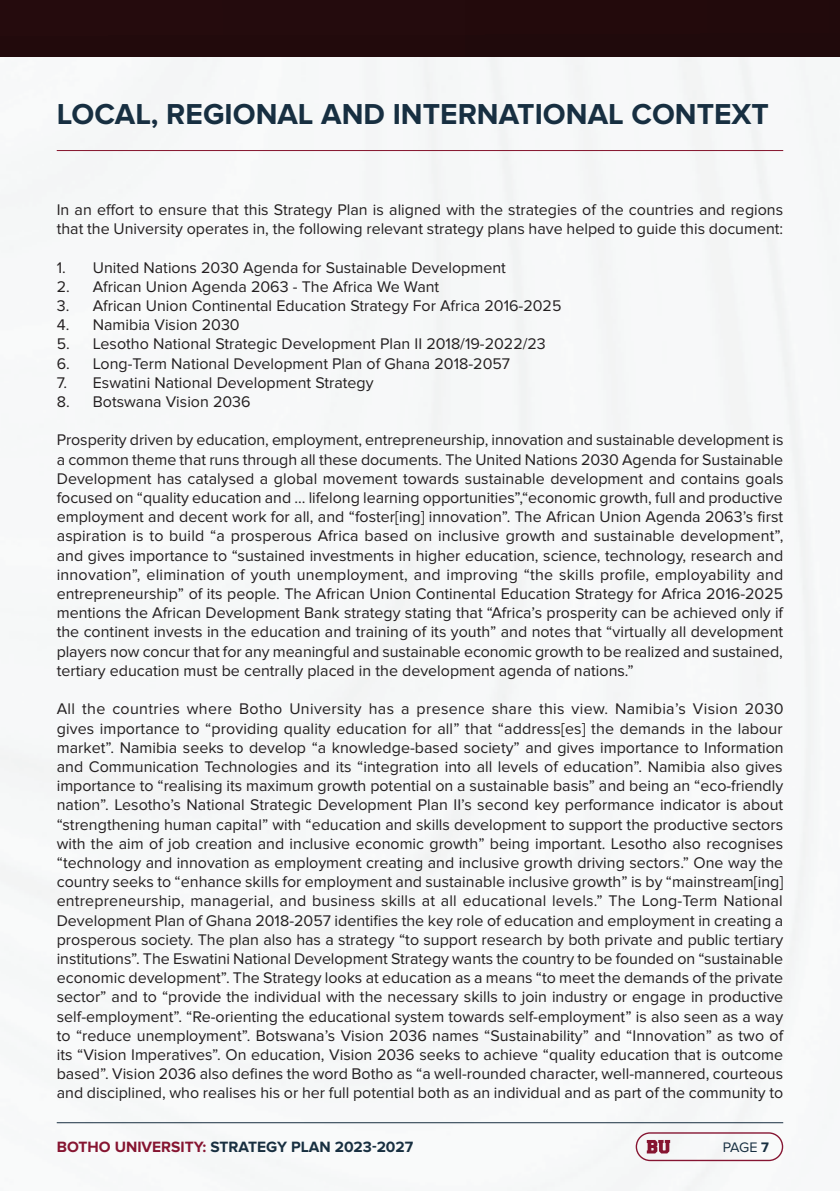
<style>
.page{position:relative;width:840px;height:1191px;background:#fff}
.page>*{position:absolute;margin:0;border:0;box-sizing:border-box;transform-origin:0 0}
.t1{font:700 30px "Proxima Nova";color:#172f41}
.t2{font:16px/19.2px "Proxima Nova";color:#231f20;text-align:justify}
.t3{font:700 15.4px "Proxima Nova";color:#182f40}
.t4{font:14.2px "Proxima Nova";color:#172f41}
.s1{color:#861531}
.s2{font-weight:700}
</style>
<div class="page">
<img style="left:0;top:57px;width:837px;height:1134px">
<div style="left:0;top:0;width:839px;height:57px;background:#230a0c"></div>
<hr style="left:57px;top:1122px;width:725px;height:1px;background:#182f40">
<svg style="left:646px;top:1140px;width:23px;height:13px"></svg>
<hr style="left:57px;top:150px;width:725px;height:1px;background:#85142c">
<div style="left:635px;top:1132px;width:147px;height:29px;border:1px solid #861532;border-radius:14px"></div>
<h1 class="t1" style="left:57px;top:97px;width:713px">LOCAL, REGIONAL AND INTERNATIONAL CONTEXT</h1>
<p class="t2" style="left:57px;top:200px;width:727px">In an effort to ensure that this Strategy Plan is aligned with the strategies of the countries and regions that the University operates in, the following relevant strategy plans have helped to guide this document:</p>
<p class="t2" style="left:57px;top:258px;width:450px">1. United Nations 2030 Agenda for Sustainable Development</p>
<p class="t2" style="left:57px;top:277px;width:384px">2. African Union Agenda 2063 - The Africa We Want</p>
<p class="t2" style="left:57px;top:296px;width:506px">3. African Union Continental Education Strategy For Africa 2016-2025</p>
<p class="t2" style="left:57px;top:315px;width:184px">4. Namibia Vision 2030</p>
<p class="t2" style="left:57px;top:335px;width:490px">5. Lesotho National Strategic Development Plan II 2018/19-2022/23</p>
<p class="t2" style="left:57px;top:354px;width:454px">6. Long-Term National Development Plan of Ghana 2018-2057</p>
<p class="t2" style="left:57px;top:373px;width:318px">7. Eswatini National Development Strategy</p>
<p class="t2" style="left:57px;top:392px;width:195px">8. Botswana Vision 2036</p>
<p class="t2" style="left:57px;top:431px;width:728px">Prosperity driven by education, employment, entrepreneurship, innovation and sustainable development is a common theme that runs through all these documents. The United Nations 2030 Agenda for Sustainable Development has catalysed a global movement towards sustainable development and contains goals focused on “quality education and … lifelong learning opportunities”,“economic growth, full and productive employment and decent work for all, and “foster[ing] innovation”. The African Union Agenda 2063’s first aspiration is to build “a prosperous Africa based on inclusive growth and sustainable development”, and gives importance to “sustained investments in higher education, science, technology, research and innovation”, elimination of youth unemployment, and improving “the skills profile, employability and entrepreneurship” of its people. The African Union Continental Education Strategy for Africa 2016-2025 mentions the African Development Bank strategy stating that “Africa’s prosperity can be achieved only if the continent invests in the education and training of its youth” and notes that “virtually all development players now concur that for any meaningful and sustainable economic growth to be realized and sustained, tertiary education must be centrally placed in the development agenda of nations.”</p>
<p class="t2" style="left:57px;top:699px;width:728px">All the countries where Botho University has a presence share this view. Namibia’s Vision 2030 gives importance to “providing quality education for all” that “address[es] the demands in the labour market”. Namibia seeks to develop “a knowledge-based society” and gives importance to Information and Communication Technologies and its “integration into all levels of education”. Namibia also gives importance to “realising its maximum growth potential on a sustainable basis” and being an “eco-friendly nation”. Lesotho’s National Strategic Development Plan II’s second key performance indicator is about “strengthening human capital” with “education and skills development to support the productive sectors with the aim of job creation and inclusive economic growth” being important. Lesotho also recognises “technology and innovation as employment creating and inclusive growth driving sectors.” One way the country seeks to “enhance skills for employment and sustainable inclusive growth” is by “mainstream[ing] entrepreneurship, managerial, and business skills at all educational levels.” The Long-Term National Development Plan of Ghana 2018-2057 identifies the key role of education and employment in creating a prosperous society. The plan also has a strategy “to support research by both private and public tertiary institutions”. The Eswatini National Development Strategy wants the country to be founded on “sustainable economic development”. The Strategy looks at education as a means “to meet the demands of the private sector” and to “provide the individual with the necessary skills to join industry or engage in productive self-employment”. “Re-orienting the educational system towards self-employment” is also seen as a way to “reduce unemployment”. Botswana’s Vision 2036 names “Sustainability” and “Innovation” as two of its “Vision Imperatives”. On education, Vision 2036 seeks to achieve “quality education that is outcome based”. Vision 2036 also defines the word Botho as “a well-rounded character, well-mannered, courteous and disciplined, who realises his or her full potential both as an individual and as part of the community to</p>
<p class="t3" style="left:57px;top:1138px;width:358px"><span class="s1">BOTHO UNIVERSITY:</span> STRATEGY PLAN 2023-2027</p>
<p class="t4" style="left:722px;top:1139px;width:47px">PAGE <span class="s2">7</span></p>
</div>
